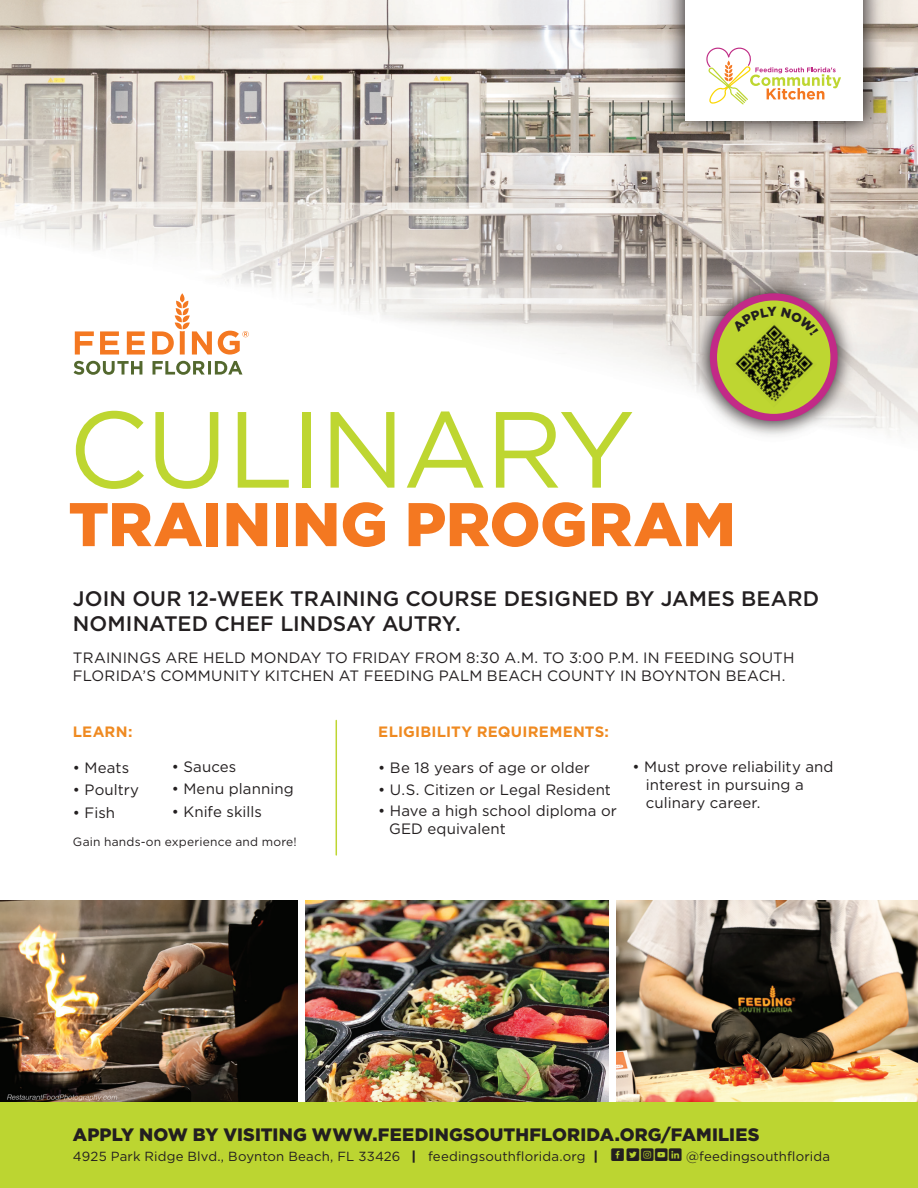
<style>
.page{position:relative;width:918px;height:1188px;background:#fff}
.page>*{position:absolute;margin:0;border:0;box-sizing:border-box;transform-origin:0 0}
.t1{font:108px "Gotham";letter-spacing:-.025em;color:#bed631}
.t2{font:900 61.5px "Gotham";color:#f47821}
.t3{font:500 21px/25.2px "Gotham";letter-spacing:.005em;color:#231f20}
.t4{font:900 18px "Gotham";letter-spacing:.01em;color:#231f20}
.t5{font:15px/18px "Gotham";letter-spacing:.005em;color:#231f20}
.t6{font:700 15px "Gotham";letter-spacing:.02em;color:#ef8a21}
.t7{font:13.2px "Gotham";letter-spacing:.01em;color:#231f20}
.t8{font:12px "Gotham";letter-spacing:.02em;color:#231f20}
.s1{font-weight:900}
.s2{font-family:"Social Shapes";font-size:11.25px}
</style>
<div class="page">
<img style="left:0;top:0;width:663px;height:373px">
<img style="left:868px;top:0;width:50px;height:435px">
<img style="left:663px;top:147px;width:205px;height:166px">
<img style="left:663px;top:313px;width:24px;height:66px">
<img style="left:860px;top:313px;width:8px;height:115px">
<img style="left:306px;top:900px;width:303px;height:202px">
<img style="left:616px;top:900px;width:302px;height:202px">
<img style="left:0;top:900px;width:297px;height:202px">
<svg style="left:336px;top:720px;width:1px;height:135px"></svg>
<img style="left:658px;top:0;width:232px;height:147px">
<div style="left:685px;top:0;width:177px;height:120px;background:#fff"></div>
<svg style="left:706px;top:48px;width:135px;height:56px"></svg>
<svg style="left:74px;top:361px;width:169px;height:14px"></svg>
<svg style="left:75px;top:293px;width:174px;height:62px"></svg>
<div style="left:0;top:1102px;width:918px;height:86px;background:#bcd531"></div>
<img style="left:687px;top:265px;width:173px;height:171px">
<div style="left:710px;top:293px;width:128px;height:128px;background:#c22a87;border-radius:50%"></div>
<div style="left:717px;top:301px;width:113px;height:113px;background:#bed631;border-radius:50%"></div>
<img style="left:731px;top:336px;width:86px;height:72px">
<svg style="left:732px;top:307px;width:87px;height:29px"></svg>
<h1 class="t1" style="left:68px;top:380px;width:568px">CULINARY</h1>
<h2 class="t2" style="left:68px;top:482px;width:669px">TRAINING PROGRAM</h2>
<h3 class="t3" style="left:73px;top:585px;width:748px">JOIN OUR 12-WEEK TRAINING COURSE DESIGNED BY JAMES BEARD<br>NOMINATED CHEF LINDSAY AUTRY.</h3>
<p class="t5" style="left:73px;top:649px;width:723px">TRAININGS ARE HELD MONDAY TO FRIDAY FROM 8:30 A.M. TO 3:00 P.M. IN FEEDING SOUTH<br>FLORIDA’S COMMUNITY KITCHEN AT FEEDING PALM BEACH COUNTY IN BOYNTON BEACH.</p>
<p class="t6" style="left:73px;top:723px;width:61px">LEARN:</p>
<p class="t5" style="left:73px;top:758px;width:58px">• Meats</p>
<p class="t5" style="left:73px;top:781px;width:68px">• Poultry</p>
<p class="t5" style="left:73px;top:803px;width:44px">• Fish</p>
<p class="t5" style="left:172px;top:757px;width:66px">• Sauces</p>
<p class="t5" style="left:172px;top:780px;width:124px">• Menu planning</p>
<p class="t5" style="left:172px;top:802px;width:92px">• Knife skills</p>
<p class="t8" style="left:73px;top:834px;width:225px">Gain hands-on experience and more!</p>
<p class="t6" style="left:378px;top:723px;width:232px">ELIGIBILITY REQUIREMENTS:</p>
<p class="t5" style="left:378px;top:758px;width:213px">• Be 18 years of age or older</p>
<p class="t5" style="left:378px;top:781px;width:234px">• U.S. Citizen or Legal Resident</p>
<p class="t5" style="left:389px;top:802px;width:229px;text-indent:-11px">• Have a high school diploma or<br>GED equivalent</p>
<p class="t5" style="left:646px;top:757px;width:189px;text-indent:-14px">• Must prove reliability and interest in pursuing a culinary career.</p>
<p class="t4" style="left:73px;top:1122px;width:688px">APPLY NOW BY VISITING WWW.FEEDINGSOUTHFLORIDA.ORG/FAMILIES</p>
<p class="t7" style="left:73px;top:1148px;width:759px">4925 Park Ridge Blvd., Boynton Beach, FL 33426 <span class="s1">|</span> feedingsouthflorida.org <span class="s1">|</span> <span class="s2">F Õdùj</span> @feedingsouthflorida</p>
</div>
